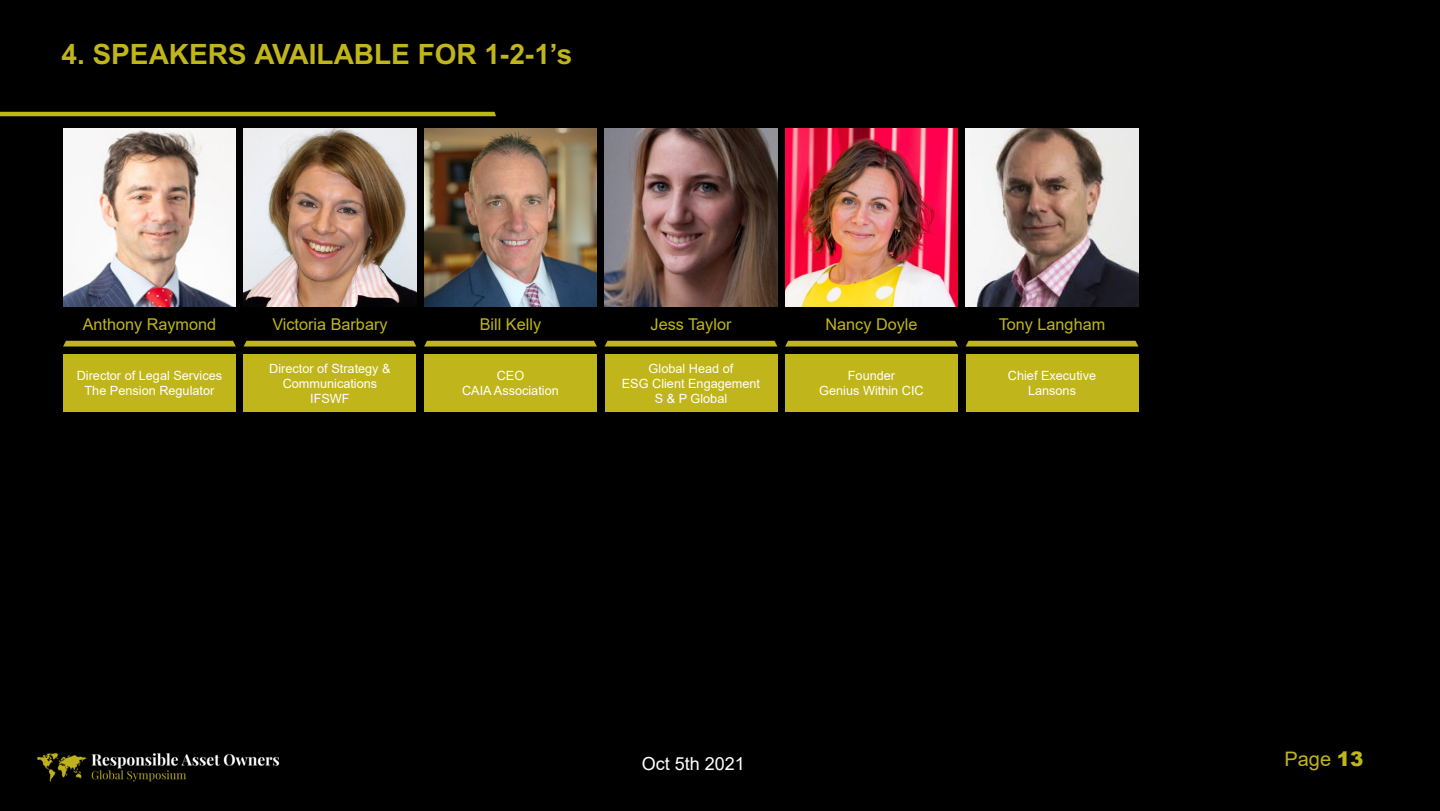
<style>
.page{position:relative;width:1440px;height:811px;background:#fff}
.page>*{position:absolute;margin:0;border:0;box-sizing:border-box;transform-origin:0 0}
.t1{font:700 28px "Arial";color:#c0b51b}
.t2{font:20px "Arial";color:#c0b51b}
.t3{font:18px "Arial";color:#fff}
.t4{font:16.2px "Arial";color:#c0b51b}
.t5{font:12.6px/15.2px "Arial";color:#fff;text-align:center}
.s1{font-weight:900}
</style>
<div class="page">
<div style="left:0;top:0;width:1440px;height:810px;background:#000"></div>
<img style="left:37px;top:752px;width:243px;height:30px">
<hr style="left:0;top:112px;width:496px;height:4px;background:#bdb814">
<svg style="left:244px;top:340px;width:172px;height:6px"></svg>
<svg style="left:63px;top:340px;width:173px;height:6px"></svg>
<div style="left:244px;top:354px;width:172px;height:58px;background:#c0b51b"></div>
<div style="left:63px;top:354px;width:173px;height:58px;background:#c0b51b"></div>
<img style="left:244px;top:128px;width:172px;height:178px">
<img style="left:63px;top:128px;width:173px;height:178px">
<svg style="left:424px;top:340px;width:173px;height:6px"></svg>
<div style="left:424px;top:354px;width:173px;height:58px;background:#c0b51b"></div>
<img style="left:424px;top:128px;width:173px;height:178px">
<svg style="left:605px;top:340px;width:172px;height:6px"></svg>
<div style="left:605px;top:354px;width:172px;height:58px;background:#c0b51b"></div>
<img style="left:605px;top:128px;width:172px;height:178px">
<svg style="left:785px;top:340px;width:173px;height:6px"></svg>
<div style="left:785px;top:354px;width:173px;height:58px;background:#c0b51b"></div>
<img style="left:785px;top:128px;width:173px;height:178px">
<svg style="left:966px;top:340px;width:172px;height:6px"></svg>
<div style="left:966px;top:354px;width:172px;height:58px;background:#c0b51b"></div>
<img style="left:966px;top:128px;width:172px;height:178px">
<p class="t1" style="left:62px;top:37px;width:512px">4. SPEAKERS AVAILABLE FOR 1-2-1’s</p>
<p class="t4" style="left:83px;top:313px;width:135px">Anthony Raymond</p>
<p class="t4" style="left:272px;top:313px;width:117px">Victoria Barbary</p>
<p class="t5" style="left:269px;top:360px;width:123px">Director of Strategy &amp;<br>Communications</p>
<p class="t5" style="left:310px;top:391px;width:41px">IFSWF</p>
<p class="t5" style="left:77px;top:368px;width:147px">Director of Legal Services</p>
<p class="t5" style="left:85px;top:383px;width:131px">The Pension Regulator</p>
<p class="t4" style="left:480px;top:313px;width:63px">Bill Kelly</p>
<p class="t5" style="left:497px;top:368px;width:29px">CEO</p>
<p class="t5" style="left:462px;top:383px;width:98px">CAIA Association</p>
<p class="t4" style="left:651px;top:313px;width:82px">Jess Taylor</p>
<p class="t5" style="left:622px;top:360px;width:140px">Global Head of<br>ESG Client Engagement</p>
<p class="t5" style="left:655px;top:391px;width:74px">S &amp; P Global</p>
<p class="t4" style="left:826px;top:313px;width:93px">Nancy Doyle</p>
<p class="t5" style="left:848px;top:368px;width:49px">Founder</p>
<p class="t5" style="left:819px;top:383px;width:106px">Genius Within CIC</p>
<p class="t4" style="left:999px;top:313px;width:108px">Tony Langham</p>
<p class="t5" style="left:1008px;top:368px;width:90px">Chief Executive</p>
<p class="t5" style="left:1028px;top:383px;width:49px">Lansons</p>
<p class="t3" style="left:642px;top:750px;width:105px">Oct 5th 2021</p>
<p class="t2" style="left:1285px;top:744px;width:80px">Page <span class="s1">13</span></p>
</div>
